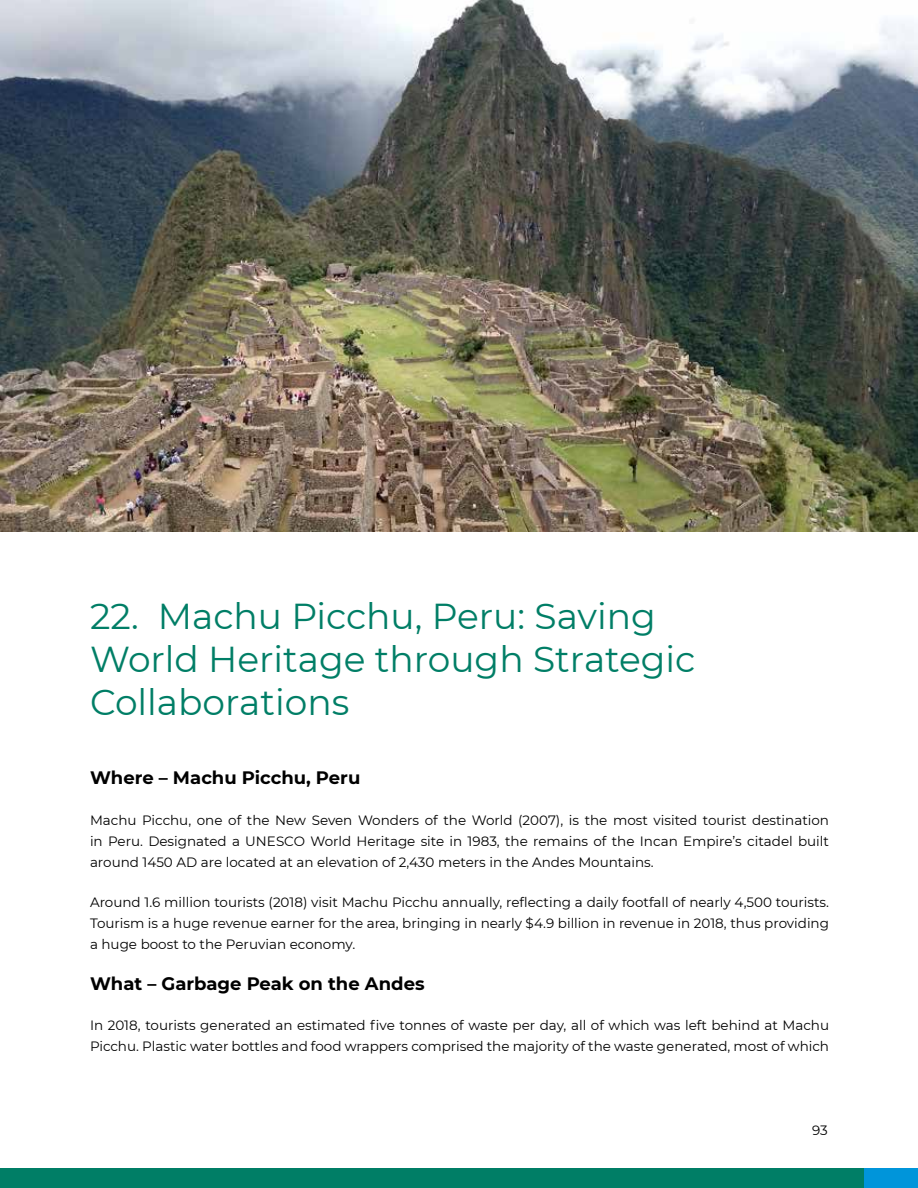
<style>
.page{position:relative;width:918px;height:1188px;background:#fff}
.page>*{position:absolute;margin:0;border:0;box-sizing:border-box;transform-origin:0 0}
.t1{font:36px/43.2px "Montserrat";color:#007e66}
.t2{font:700 18px "Montserrat";color:#000}
.t3{font:13.5px/21px "Montserrat";color:#000;text-align:justify}
</style>
<div class="page">
<div style="left:864px;top:1168px;width:54px;height:20px;background:#0095da"></div>
<div style="left:0;top:1168px;width:864px;height:20px;background:#007e66"></div>
<img style="left:0;top:0;width:918px;height:532px">
<h1 class="t1" style="left:90px;top:593px;width:607px">22. Machu Picchu, Peru: Saving<br>World Heritage through Strategic<br>Collaborations</h1>
<h2 class="t2" style="left:90px;top:765px;width:272px">Where – Machu Picchu, Peru</h2>
<p class="t3" style="left:90px;top:809px;width:741px">Machu Picchu, one of the New Seven Wonders of the World (2007), is the most visited tourist destination in Peru. Designated a UNESCO World Heritage site in 1983, the remains of the Incan Empire’s citadel built around 1450 AD are located at an elevation of 2,430 meters in the Andes Mountains.</p>
<p class="t3" style="left:90px;top:891px;width:741px">Around 1.6 million tourists (2018) visit Machu Picchu annually, reflecting a daily footfall of nearly 4,500 tourists.<br>Tourism is a huge revenue earner for the area, bringing in nearly $4.9 billion in revenue in 2018, thus providing a huge boost to the Peruvian economy.</p>
<h2 class="t2" style="left:90px;top:970px;width:336px">What – Garbage Peak on the Andes</h2>
<p class="t3" style="left:90px;top:1014px;width:741px">In 2018, tourists generated an estimated five tonnes of waste per day, all of which was left behind at Machu<br>Picchu. Plastic water bottles and food wrappers comprised the majority of the waste generated, most of which</p>
<p class="t3" style="left:812px;top:1119px;width:17px">93</p>
</div>
